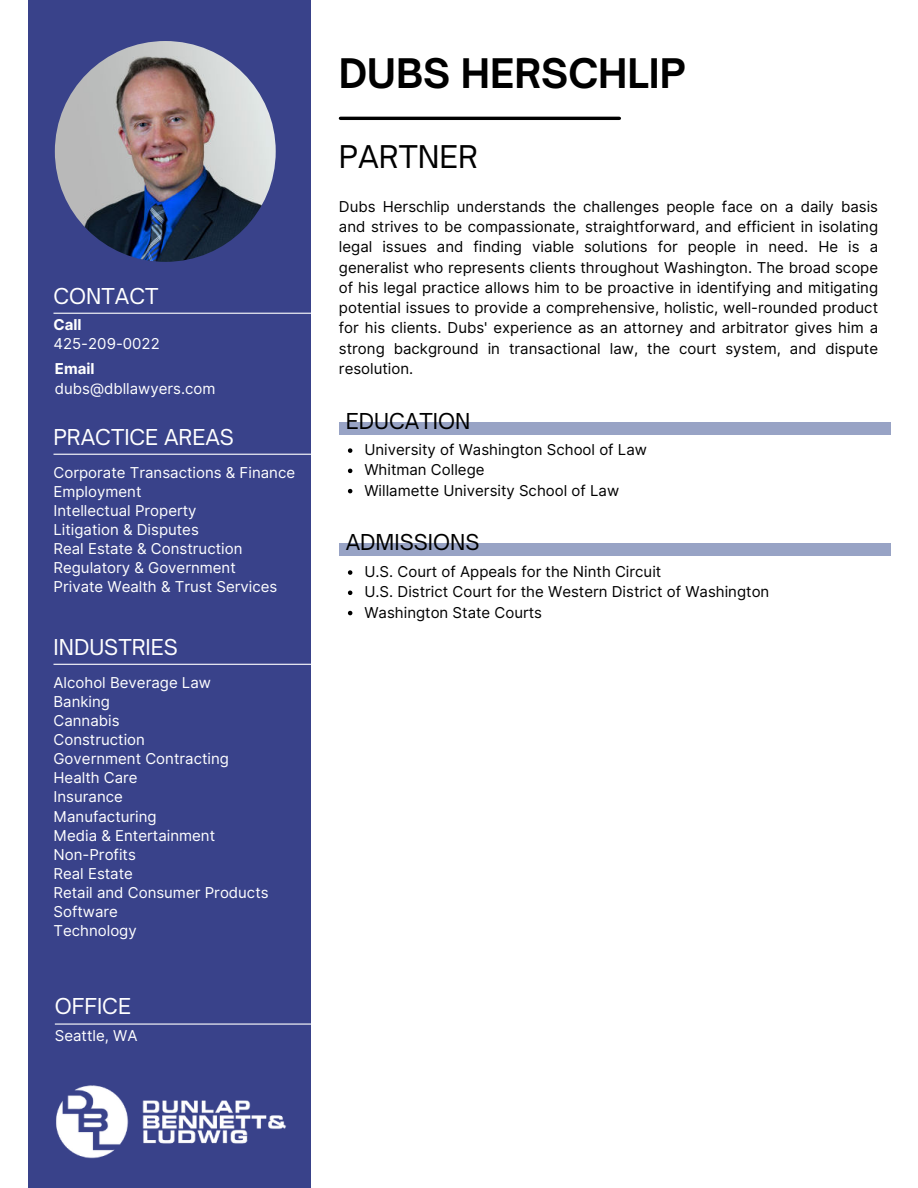
<style>
.page{position:relative;width:918px;height:1188px;background:#fff}
.page>*{position:absolute;margin:0;border:0;box-sizing:border-box;transform-origin:0 0}
.t1{font:700 39px "Open Sauce One";color:#000}
.t2{font:30px "Open Sauce One";color:#000}
.t3{font:21px "Open Sauce One";color:#fff}
.t4{font:21px "Open Sauce One";color:#000}
.t5{font:15px/20.2px "Inter";color:#000}
.t6{font:15px/19.2px "Inter";color:#fff}
.t7{font:700 15px "Inter";color:#fff}
</style>
<div class="page">
<div style="left:28px;top:0;width:283px;height:1188px;background:#39428a"></div>
<hr style="left:340px;top:117px;width:279px;height:3px;background:#000">
<img style="left:55px;top:41px;width:221px;height:221px;border-radius:50%">
<img style="left:56px;top:1085px;width:230px;height:74px">
<hr style="left:54px;top:313px;width:259px;height:1px;background:#fff">
<hr style="left:54px;top:454px;width:259px;height:1px;background:#fff">
<hr style="left:55px;top:1024px;width:260px;height:1px;background:#fff">
<div style="left:339px;top:422px;width:551px;height:13px;background:#98a3c5"></div>
<svg style="left:348px;top:448px;width:4px;height:5px"></svg>
<svg style="left:348px;top:469px;width:4px;height:4px"></svg>
<svg style="left:348px;top:489px;width:4px;height:4px"></svg>
<div style="left:339px;top:544px;width:551px;height:12px;background:#98a3c5"></div>
<svg style="left:348px;top:570px;width:4px;height:5px"></svg>
<svg style="left:348px;top:591px;width:4px;height:4px"></svg>
<svg style="left:348px;top:611px;width:4px;height:4px"></svg>
<hr style="left:54px;top:664px;width:259px;height:1px;background:#fff">
<h3 class="t3" style="left:54px;top:282px;width:106px">CONTACT</h3>
<p class="t7" style="left:54px;top:314px;width:30px">Call</p>
<p class="t6" style="left:54px;top:334px;width:108px">425-209-0022</p>
<p class="t7" style="left:55px;top:358px;width:41px">Email</p>
<p class="t6" style="left:55px;top:379px;width:162px">dubs@dbllawyers.com</p>
<h3 class="t3" style="left:54px;top:423px;width:182px">PRACTICE AREAS</h3>
<p class="t6" style="left:54px;top:463px;width:243px">Corporate Transactions &amp; Finance<br>Employment<br>Intellectual Property<br>Litigation &amp; Disputes<br>Real Estate &amp; Construction<br>Regulatory &amp; Government<br>Private Wealth &amp; Trust Services</p>
<h3 class="t3" style="left:54px;top:633px;width:126px">INDUSTRIES</h3>
<p class="t6" style="left:54px;top:673px;width:217px">Alcohol Beverage Law<br>Banking<br>Cannabis<br>Construction<br>Government Contracting<br>Health Care<br>Insurance<br>Manufacturing<br>Media &amp; Entertainment<br>Non-Profits<br>Real Estate<br>Retail and Consumer Products<br>Software<br>Technology</p>
<h3 class="t3" style="left:55px;top:993px;width:78px">OFFICE</h3>
<p class="t6" style="left:55px;top:1026px;width:84px">Seattle, WA</p>
<h1 class="t1" style="left:339px;top:48px;width:348px">DUBS HERSCHLIP</h1>
<h2 class="t2" style="left:339px;top:137px;width:140px">PARTNER</h2>
<p class="t5" style="left:339px;top:196px;width:541px;text-align:justify">Dubs Herschlip understands the challenges people face on a daily basis and strives to be compassionate, straightforward, and efficient in isolating legal issues and finding viable solutions for people in need. He is a generalist who represents clients throughout Washington. The broad scope of his legal practice allows him to be proactive in identifying and mitigating potential issues to provide a comprehensive, holistic, well-rounded product for his clients. Dubs' experience as an attorney and arbitrator gives him a strong background in transactional law, the court system, and dispute resolution.</p>
<h3 class="t4" style="left:346px;top:407px;width:126px">EDUCATION</h3>
<p class="t5" style="left:364px;top:440px;width:284px">University of Washington School of Law<br>Whitman College<br>Willamette University School of Law</p>
<h3 class="t4" style="left:346px;top:529px;width:135px">ADMISSIONS</h3>
<p class="t5" style="left:364px;top:562px;width:406px">U.S. Court of Appeals for the Ninth Circuit<br>U.S. District Court for the Western District of Washington<br>Washington State Courts</p>
</div>
